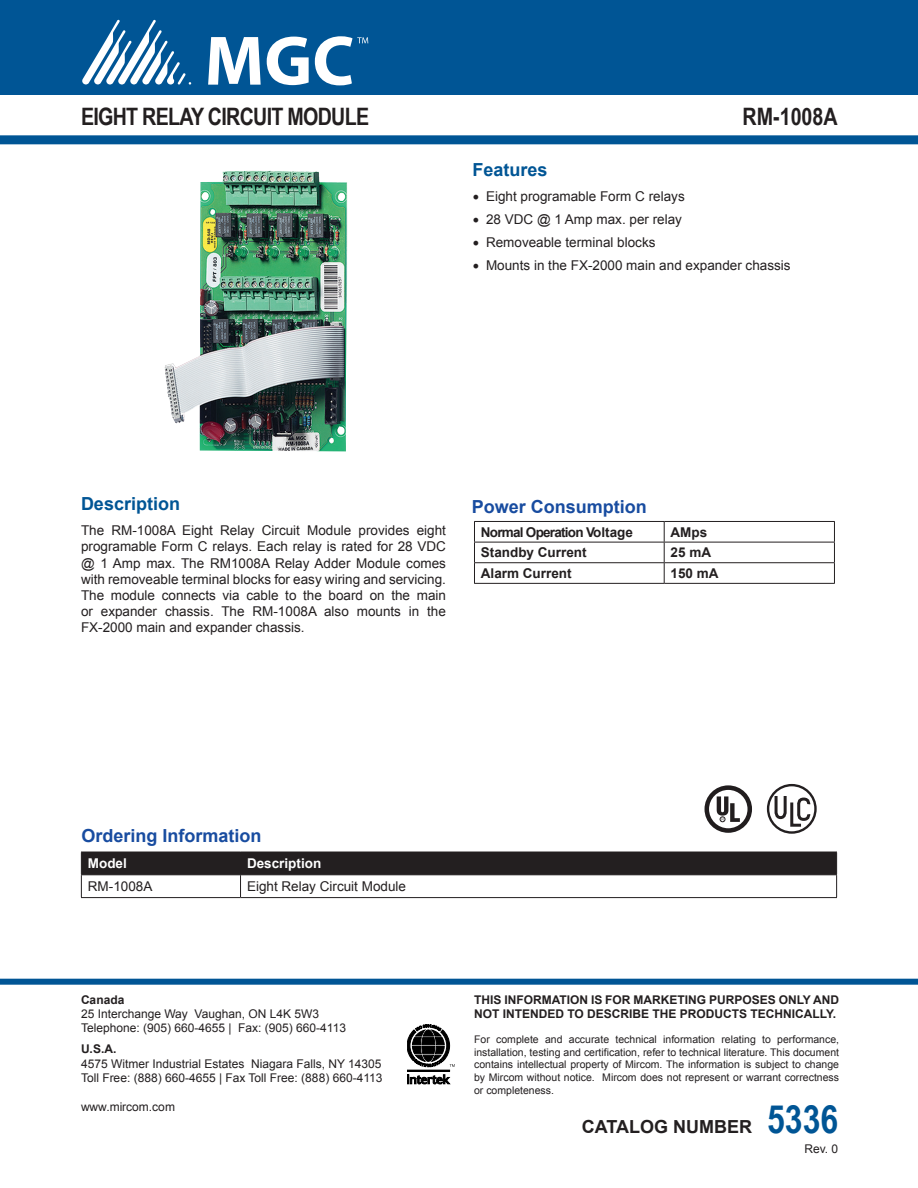
<style>
.page{position:relative;width:918px;height:1188px;background:#fff}
.page>*{position:absolute;margin:0;border:0;box-sizing:border-box;transform-origin:0 0}
.ParaStyle02-Leading{font:700 24px "Arial Narrow";letter-spacing:-.03em;color:#231f20}
.ParaStyle01-Leading{font:700 18px "Arial";color:#184ca0}
.ParaStyle01-Leading-2{font:700 18px "Arial";color:#005595}
.ParaStyle01-Leading-3{font:700 18px "Arial";color:#231f20}
.ParaStyle02-Leading-2{font:13.5px/16.2px "Arial";color:#231f20;text-align:justify}
.ParaStyle01-Leading-4{font:700 13.5px "Arial";color:#231f20}
.ParaStyle01-Leading-5{font:700 13.5px "Arial";letter-spacing:-.055em;color:#231f20}
.heading_2{font:700 13.5px "Arial";color:#fff}
.ParaStyle01-Leading-6{font:12px "Arial";color:#231f20}
.ParaStyle02-Leading-3{font:700 12px/14.4px "Arial";color:#231f20}
.ParaStyle01-Leading-7{font:700 12px "Arial";color:#231f20}
.ParaStyle02-Leading-4{font:10.5px/12.6px "Arial";color:#231f20;text-align:justify}
.s1{font-family:"Minion Pro";font-size:18px}
.s2{font-family:"Arial Narrow";font-size:39px;color:#005595}
</style>
<div class="page">
<svg style="left:407px;top:1075px;width:43px;height:9px"></svg>
<div style="left:407px;top:1070px;width:43px;height:1px;border:1px solid #000"></div>
<svg style="left:407px;top:1024px;width:48px;height:43px"></svg>
<div style="left:0;top:0;width:918px;height:94px;background:#005595"></div>
<svg style="left:82px;top:20px;width:109px;height:65px"></svg>
<svg style="left:208px;top:37px;width:53px;height:48px"></svg>
<svg style="left:267px;top:37px;width:42px;height:48px"></svg>
<svg style="left:315px;top:36px;width:53px;height:49px"></svg>
<div style="left:0;top:135px;width:918px;height:9px;background:#005595"></div>
<div style="left:0;top:979px;width:918px;height:6px;background:#005595"></div>
<div style="left:705px;top:785px;width:47px;height:48px;border:5px solid #211d1e;border-radius:50%"></div>
<svg style="left:717px;top:796px;width:23px;height:26px"></svg>
<div style="left:767px;top:784px;width:50px;height:50px;border:2px solid #231f20;border-radius:50%"></div>
<svg style="left:773px;top:793px;width:39px;height:35px"></svg>
<svg style="left:81px;top:852px;width:756px;height:45px"></svg>
<hr style="left:81px;top:897px;width:160px;height:1px;background:#231f20">
<hr style="left:241px;top:897px;width:596px;height:1px;background:#231f20">
<hr style="left:474px;top:521px;width:190px;height:1px;background:#231f20">
<hr style="left:664px;top:521px;width:171px;height:1px;background:#231f20">
<hr style="left:474px;top:542px;width:190px;height:1px;background:#231f20">
<hr style="left:664px;top:542px;width:171px;height:1px;background:#231f20">
<hr style="left:474px;top:562px;width:190px;height:1px;background:#231f20">
<svg style="left:474px;top:522px;width:1px;height:61px"></svg>
<hr style="left:664px;top:562px;width:171px;height:1px;background:#231f20">
<svg style="left:664px;top:522px;width:1px;height:61px"></svg>
<svg style="left:834px;top:522px;width:1px;height:61px"></svg>
<hr style="left:474px;top:583px;width:190px;height:1px;background:#231f20">
<hr style="left:664px;top:583px;width:171px;height:1px;background:#231f20">
<img style="left:164px;top:171px;width:183px;height:280px">
<p class="ParaStyle02-Leading" style="left:81px;top:99px;width:290px">EIGHT RELAY CIRCUIT MODULE</p>
<p class="ParaStyle02-Leading" style="left:743px;top:99px;width:97px">RM-1008A</p>
<p class="ParaStyle01-Leading-2" style="left:472px;top:157px;width:77px">Features</p>
<p class="ParaStyle02-Leading-2" style="left:472px;top:188px;width:214px"><span class="s1">•</span> Eight programable Form C relays</p>
<p class="ParaStyle02-Leading-2" style="left:472px;top:211px;width:211px"><span class="s1">•</span> 28 VDC @ 1 Amp max. per relay</p>
<p class="ParaStyle02-Leading-2" style="left:472px;top:234px;width:185px"><span class="s1">•</span> Removeable terminal blocks</p>
<p class="ParaStyle02-Leading-2" style="left:472px;top:257px;width:320px"><span class="s1">•</span> Mounts in the FX-2000 main and expander chassis</p>
<p class="ParaStyle01-Leading-2" style="left:81px;top:492px;width:101px">Description</p>
<p class="ParaStyle02-Leading-2" style="left:81px;top:523px;width:367px">The RM-1008A Eight Relay Circuit Module provides eight programable Form C relays. Each relay is rated for 28 VDC @ 1 Amp max. The RM1008A Relay Adder Module comes with removeable terminal blocks for easy wiring and servicing.<br>The module connects via cable to the board on the main or expander chassis. The RM-1008A also mounts in the FX-2000 main and expander chassis.</p>
<p class="ParaStyle01-Leading" style="left:472px;top:494px;width:177px">Power Consumption</p>
<p class="ParaStyle01-Leading-5" style="left:481px;top:523px;width:154px">Normal Operation Voltage</p>
<p class="ParaStyle01-Leading-4" style="left:671px;top:523px;width:38px">AMps</p>
<p class="ParaStyle01-Leading-4" style="left:481px;top:544px;width:107px">Standby Current</p>
<p class="ParaStyle01-Leading-4" style="left:671px;top:544px;width:42px">25 mA</p>
<p class="ParaStyle01-Leading-4" style="left:481px;top:564px;width:92px">Alarm Current</p>
<p class="ParaStyle01-Leading-4" style="left:671px;top:564px;width:50px">150 mA</p>
<p class="ParaStyle01-Leading" style="left:82px;top:824px;width:182px">Ordering Information</p>
<p class="heading_2" style="left:88px;top:855px;width:41px">Model</p>
<p class="heading_2" style="left:247px;top:855px;width:76px">Description</p>
<p class="ParaStyle02-Leading-2" style="left:88px;top:878px;width:66px">RM-1008A</p>
<p class="ParaStyle02-Leading-2" style="left:247px;top:878px;width:161px">Eight Relay Circuit Module</p>
<p class="ParaStyle01-Leading-7" style="left:81px;top:991px;width:45px">Canada</p>
<p class="ParaStyle01-Leading-6" style="left:81px;top:1006px;width:240px">25 Interchange Way Vaughan, ON L4K 5W3</p>
<p class="ParaStyle01-Leading-6" style="left:81px;top:1020px;width:267px">Telephone: (905) 660-4655 | Fax: (905) 660-4113</p>
<p class="ParaStyle01-Leading-7" style="left:81px;top:1041px;width:37px">U.S.A.</p>
<p class="ParaStyle01-Leading-6" style="left:81px;top:1056px;width:302px">4575 Witmer Industrial Estates Niagara Falls, NY 14305</p>
<p class="ParaStyle01-Leading-6" style="left:81px;top:1070px;width:303px">Toll Free: (888) 660-4655 | Fax Toll Free: (888) 660-4113</p>
<p class="ParaStyle01-Leading-6" style="left:81px;top:1099px;width:95px">www.mircom.com</p>
<p class="ParaStyle02-Leading-3" style="left:474px;top:992px;width:367px">THIS INFORMATION IS FOR MARKETING PURPOSES ONLY AND<br>NOT INTENDED TO DESCRIBE THE PRODUCTS TECHNICALLY.</p>
<p class="ParaStyle02-Leading-4" style="left:474px;top:1033px;width:367px">For complete and accurate technical information relating to performance, installation, testing and certification, refer to technical literature. This document contains intellectual property of Mircom. The information is subject to change by Mircom without notice. Mircom does not represent or warrant correctness or completeness.</p>
<p class="ParaStyle01-Leading-3" style="left:582px;top:1115px;width:258px">CATALOG NUMBER <span class="s2">5336</span></p>
<p class="ParaStyle01-Leading-6" style="left:805px;top:1141px;width:35px">Rev. 0</p>
</div>
